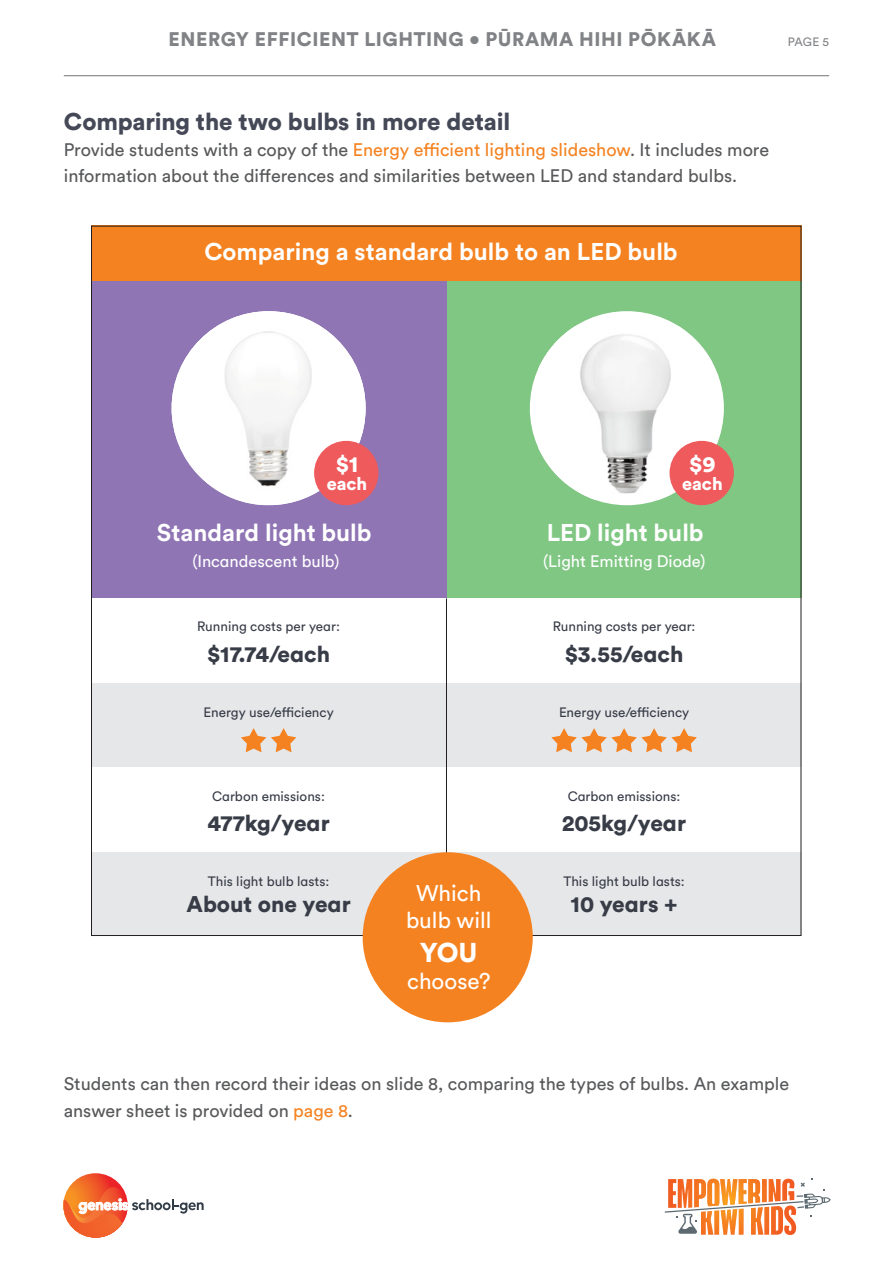
<style>
.page{position:relative;width:893px;height:1263px;background:#fff}
.page>*{position:absolute;margin:0;border:0;box-sizing:border-box;transform-origin:0 0}
.Charcoal_Sub_heading{font:900 27px "Circular Std";color:#fff}
.Charcoal_Sub_heading-2{font:700 24px "Circular Std";color:#fff}
.Body{font:900 24px "Circular Std";letter-spacing:-.005em;color:#454957}
.t1{font:900 22.5px "Circular Pro";color:#373c47}
.Charcoal_Sub_heading-3{font:22.5px "Circular Std";color:#fff}
.Charcoal_Sub_heading-4{font:900 22.5px "Circular Std";color:#fff}
.t2{font:900 19.5px "Circular Pro";letter-spacing:.03em;color:#808285}
.Body-2{font:18px "Circular Std";color:#57585a}
.Charcoal_Sub_heading-5{font:900 18px "Circular Std";color:#fff}
.t3{font:16.5px "Circular Pro";color:#fff}
.t4{font:13.5px "Circular Pro";color:#373c47}
.t5{font:12px "Circular Std";color:#808285}
.s1{color:#f58220}
</style>
<div class="page">
<svg style="left:665px;top:1178px;width:166px;height:57px"></svg>
<hr style="left:64px;top:75px;width:765px;height:1px;background:#808285">
<svg style="left:63px;top:1173px;width:141px;height:65px"></svg>
<div style="left:446px;top:280px;width:356px;height:318px;background:#81c784"></div>
<div style="left:91px;top:280px;width:355px;height:318px;background:#8f75b4"></div>
<div style="left:446px;top:851px;width:356px;height:85px;background:#e6e7e9"></div>
<div style="left:91px;top:851px;width:355px;height:85px;background:#e6e7e9"></div>
<div style="left:446px;top:682px;width:356px;height:85px;background:#e6e7e9"></div>
<div style="left:91px;top:682px;width:355px;height:85px;background:#e6e7e9"></div>
<div style="left:446px;top:598px;width:356px;height:85px;background:#fff"></div>
<div style="left:91px;top:598px;width:355px;height:85px;background:#fff"></div>
<div style="left:530px;top:311px;width:194px;height:194px;background:#fff;border-radius:50%"></div>
<img style="left:538px;top:326px;width:174px;height:174px">
<img style="left:172px;top:311px;width:194px;height:194px;border-radius:95px">
<div style="left:314px;top:441px;width:64px;height:64px;background:#ef5a5c;border-radius:50%"></div>
<div style="left:669px;top:441px;width:65px;height:64px;background:#ef5a5c;border-radius:50%"></div>
<div style="left:91px;top:225px;width:711px;height:55px;background:#f58220"></div>
<div style="left:446px;top:767px;width:356px;height:85px;background:#fff"></div>
<div style="left:91px;top:767px;width:355px;height:85px;background:#fff"></div>
<svg style="left:241px;top:728px;width:55px;height:24px"></svg>
<svg style="left:551px;top:728px;width:146px;height:24px"></svg>
<hr style="left:446px;top:598px;width:1px;height:338px;background:#231f20">
<div style="left:363px;top:852px;width:170px;height:170px;background:#f58220;border-radius:50%"></div>
<p class="t2" style="left:169px;top:26px;width:549px">ENERGY EFFICIENT LIGHTING • PŪRAMA HIHI PŌKĀKĀ</p>
<p class="t5" style="left:788px;top:35px;width:43px">PAGE 5</p>
<p class="Body" style="left:64px;top:106px;width:448px">Comparing the two bulbs in more detail</p>
<p class="Body-2" style="left:64px;top:139px;width:707px">Provide students with a copy of the <span class="s1">Energy efficient lighting slideshow</span>. It includes more</p>
<p class="Body-2" style="left:64px;top:165px;width:675px">information about the differences and similarities between LED and standard bulbs.</p>
<p class="Charcoal_Sub_heading-2" style="left:205px;top:236px;width:475px">Comparing a standard bulb to an LED bulb</p>
<p class="Charcoal_Sub_heading-4" style="left:336px;top:449px;width:24px">$1</p>
<p class="Charcoal_Sub_heading-5" style="left:327px;top:471px;width:42px">each</p>
<p class="Charcoal_Sub_heading-2" style="left:157px;top:517px;width:216px">Standard light bulb</p>
<p class="t3" style="left:192px;top:550px;width:148px">(Incandescent bulb)</p>
<p class="t4" style="left:197px;top:617px;width:144px">Running costs per year:</p>
<p class="t1" style="left:207px;top:638px;width:125px">$17.74/each</p>
<p class="Charcoal_Sub_heading-4" style="left:689px;top:449px;width:28px">$9</p>
<p class="Charcoal_Sub_heading-5" style="left:682px;top:471px;width:42px">each</p>
<p class="Charcoal_Sub_heading-2" style="left:547px;top:517px;width:158px">LED light bulb</p>
<p class="t3" style="left:543px;top:550px;width:164px">(Light Emitting Diode)</p>
<p class="t4" style="left:553px;top:617px;width:144px">Running costs per year:</p>
<p class="t1" style="left:565px;top:638px;width:120px">$3.55/each</p>
<p class="t4" style="left:204px;top:704px;width:132px">Energy use/efficiency</p>
<p class="t4" style="left:559px;top:704px;width:132px">Energy use/efficiency</p>
<p class="t4" style="left:212px;top:787px;width:114px">Carbon emissions:</p>
<p class="t1" style="left:207px;top:807px;width:124px">477kg/year</p>
<p class="t4" style="left:208px;top:872px;width:123px">This light bulb lasts:</p>
<p class="t1" style="left:186px;top:888px;width:166px">About one year</p>
<p class="Charcoal_Sub_heading-3" style="left:416px;top:879px;width:67px">Which</p>
<p class="Charcoal_Sub_heading-3" style="left:406px;top:906px;width:87px">bulb will</p>
<p class="Charcoal_Sub_heading" style="left:420px;top:935px;width:59px">YOU</p>
<p class="Charcoal_Sub_heading-3" style="left:407px;top:967px;width:85px">choose?</p>
<p class="t4" style="left:568px;top:787px;width:114px">Carbon emissions:</p>
<p class="t1" style="left:562px;top:807px;width:126px">205kg/year</p>
<p class="t4" style="left:563px;top:872px;width:123px">This light bulb lasts:</p>
<p class="t1" style="left:570px;top:888px;width:109px">10 years +</p>
<p class="Body-2" style="left:64px;top:1073px;width:727px">Students can then record their ideas on slide 8, comparing the types of bulbs. An example</p>
<p class="Body-2" style="left:64px;top:1099px;width:291px">answer sheet is provided on <span class="s1">page 8</span>.</p>
</div>
